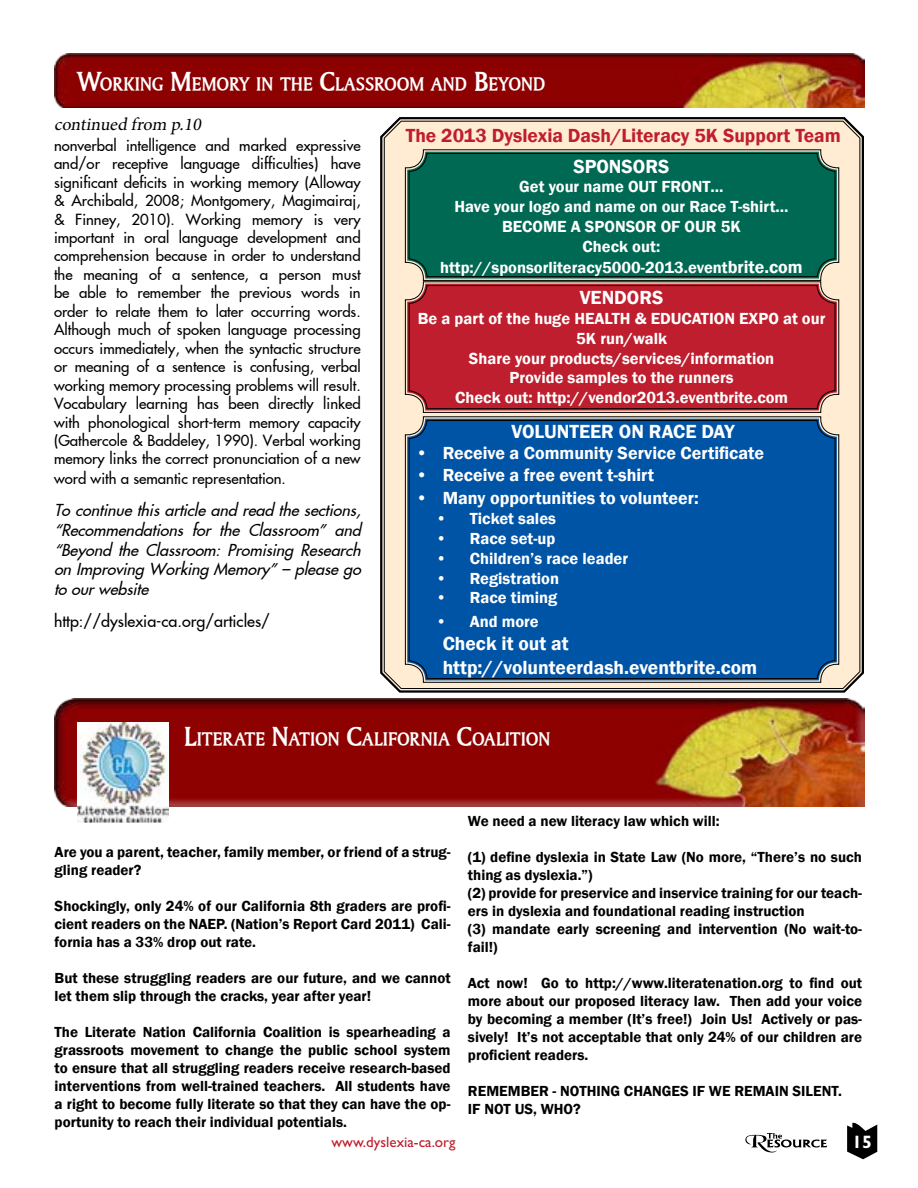
<style>
.page{position:relative;width:918px;height:1188px;background:#fff}
.page>*{position:absolute;margin:0;border:0;box-sizing:border-box;transform-origin:0 0}
.t1{font:600 19.5px/23.4px "Franklin Gothic";color:#fff}
.t2{font:600 19.5px "Franklin Gothic";color:#be1e2d}
.t3{font:700 18.9px "Ameretto";letter-spacing:.005em;color:#fff}
.t4{font:600 18px "Franklin Gothic";color:#fff}
.t5{font:italic 18px "Minion Pro";color:#000}
.t6{font:700 18px "Gill Sans Std";color:#fff}
.t7{font:600 16.5px/19.8px "Franklin Gothic";color:#fff;text-align:center}
.t8{font:italic 16.5px/19.8px "Fusi";color:#000;text-align:justify}
.t9{font:16.5px "Fusi Normal";color:#000}
.t10{font:15.3px/18.6px "Fusi Normal";color:#000;text-align:justify}
.t11{font:600 15px/18px "Franklin Gothic";color:#000}
.t12{font:15px "Gill Sans Std";color:#be1e2d}
.s1{font-size:27px}
.s2{font-size:18px}
</style>
<div class="page">
<svg style="left:847px;top:1122px;width:30px;height:37px"></svg>
<svg style="left:745px;top:1133px;width:82px;height:20px"></svg>
<img style="left:54px;top:54px;width:810px;height:54px">
<img style="left:54px;top:699px;width:810px;height:108px">
<img style="left:78px;top:722px;width:90px;height:100px">
<svg style="left:380px;top:117px;width:484px;height:576px;background:#5f5b55"></svg>
<svg style="left:384px;top:120px;width:477px;height:569px;background:#f1dfc8"></svg>
<svg style="left:405px;top:149px;width:435px;height:132px;background:#0c6d57"></svg>
<div style="left:409px;top:153px;width:426px;height:124px;border:1px solid #000;border-radius:18px"></div>
<svg style="left:405px;top:281px;width:435px;height:132px;background:#bc2734"></svg>
<div style="left:409px;top:285px;width:426px;height:124px;border:1px solid #000;border-radius:18px"></div>
<div style="left:405px;top:416px;width:435px;height:267px;background:#0054a6"></div>
<div style="left:409px;top:420px;width:426px;height:259px;border:1px solid #000;border-radius:18px"></div>
<p class="t3" style="left:77px;top:72px;width:470px"><span class="s1">W</span>ORKING <span class="s1">M</span>EMORY IN THE <span class="s1">C</span>LASSROOM AND <span class="s1">B</span>EYOND</p>
<p class="t5" style="left:54px;top:112px;width:152px">continued from p.10</p>
<p class="t10" style="left:54px;top:136px;width:308px">nonverbal intelligence and marked expressive and/or receptive language difficulties) have significant deficits in working memory (Alloway &amp; Archibald, 2008; Montgomery, Magimairaj, &amp; Finney, 2010). Working memory is very important in oral language development and comprehension because in order to understand the meaning of a sentence, a person must be able to remember the previous words in order to relate them to later occurring words.<br>Although much of spoken language processing occurs immediately, when the syntactic structure or meaning of a sentence is confusing, verbal working memory processing problems will result.<br>Vocabulary learning has been directly linked with phonological short-term memory capacity (Gathercole &amp; Baddeley, 1990). Verbal working memory links the correct pronunciation of a new word with a semantic representation.</p>
<p class="t8" style="left:54px;top:500px;width:308px">To continue this article and read the sections, “Recommendations for the Classroom” and “Beyond the Classroom: Promising Research on Improving Working Memory” – please go to our website</p>
<p class="t9" style="left:54px;top:611px;width:218px">http://dyslexia-ca.org/articles/</p>
<h1 class="t2" style="left:406px;top:124px;width:437px">The 2013 Dyslexia Dash/Literacy 5K Support Team</h1>
<h1 class="t1" style="left:573px;top:155px;width:98px">SPONSORS</h1>
<p class="t7" style="left:454px;top:177px;width:336px">Get your name OUT FRONT…<br>Have your logo and name on our Race T-shirt…<br>BECOME A SPONSOR OF OUR 5K<br>Check out:</p>
<p class="t7" style="left:440px;top:258px;width:364px">http://sponsorliteracy5000-2013.event<span class="s2">brite.com</span></p>
<h1 class="t1" style="left:580px;top:286px;width:85px">VENDORS</h1>
<p class="t7" style="left:418px;top:309px;width:409px">Be a part of the huge HEALTH &amp; EDUCATION EXPO at our 5K run/walk<br>Share your products/services/information<br>Provide samples to the runners<br>Check out: http://vendor2013.eventbrite.com</p>
<h1 class="t1" style="left:512px;top:420px;width:225px">VOLUNTEER ON RACE DAY</h1>
<p class="t4" style="left:416px;top:442px;width:350px">• Receive a Community Service Certificate</p>
<p class="t4" style="left:416px;top:464px;width:240px">• Receive a free event t-shirt</p>
<p class="t4" style="left:416px;top:487px;width:284px">• Many opportunities to volunteer:</p>
<p class="t7" style="left:436px;top:509px;width:122px">• Ticket sales</p>
<p class="t7" style="left:436px;top:529px;width:121px">• Race set-up</p>
<p class="t7" style="left:436px;top:549px;width:194px">• Children’s race leader</p>
<p class="t7" style="left:436px;top:568px;width:125px">• Registration</p>
<p class="t7" style="left:436px;top:588px;width:123px">• Race timing</p>
<p class="t7" style="left:436px;top:612px;width:104px">• And more</p>
<h1 class="t1" style="left:443px;top:632px;width:316px">Check it out at http://volunteerdash.eventbrite.com</h1>
<p class="t3" style="left:184px;top:727px;width:368px"><span class="s1">L</span>ITERATE <span class="s1">N</span>ATION <span class="s1">C</span>ALIFORNIA <span class="s1">C</span>OALITION</p>
<p class="t11" style="left:55px;top:843px;width:397px">Are you a parent, teacher, family member, or friend of a strug&shy;gling reader?</p>
<p class="t11" style="left:55px;top:897px;width:397px;text-align:justify">Shockingly, only 24% of our California 8th graders are profi&shy;cient readers on the NAEP. (Nation’s Report Card 2011) Cali&shy;fornia has a 33% drop out rate.</p>
<p class="t11" style="left:55px;top:969px;width:398px">But these struggling readers are our future, and we cannot let them slip through the cracks, year after year!</p>
<p class="t11" style="left:55px;top:1023px;width:398px;text-align:justify">The Literate Nation California Coalition is spearheading a grassroots movement to change the public school system to ensure that all struggling readers receive research-based interventions from well-trained teachers. All students have a right to become fully literate so that they can have the op&shy;portunity to reach their individual potentials.</p>
<p class="t11" style="left:468px;top:812px;width:253px">We need a new literacy law which will:</p>
<p class="t11" style="left:468px;top:848px;width:396px">(1) define dyslexia in State Law (No more, “There’s no such thing as dyslexia.”)<br>(2) provide for preservice and inservice training for our teach&shy;ers in dyslexia and foundational reading instruction<br>(3) mandate early screening and intervention (No wait-to&shy;fail!)</p>
<p class="t11" style="left:468px;top:974px;width:396px;text-align:justify">Act now! Go to http://www.literatenation.org to find out more about our proposed literacy law. Then add your voice by becoming a member (It’s free!) Join Us! Actively or pas&shy;sively! It’s not acceptable that only 24% of our children are proficient readers.</p>
<p class="t11" style="left:468px;top:1082px;width:376px">REMEMBER - NOTHING CHANGES IF WE REMAIN SILENT.<br>IF NOT US, WHO?</p>
<p class="t12" style="left:331px;top:1134px;width:126px">www.dyslexia-ca.org</p>
<p class="t6" style="left:852px;top:1131px;width:21px">15</p>
</div>
